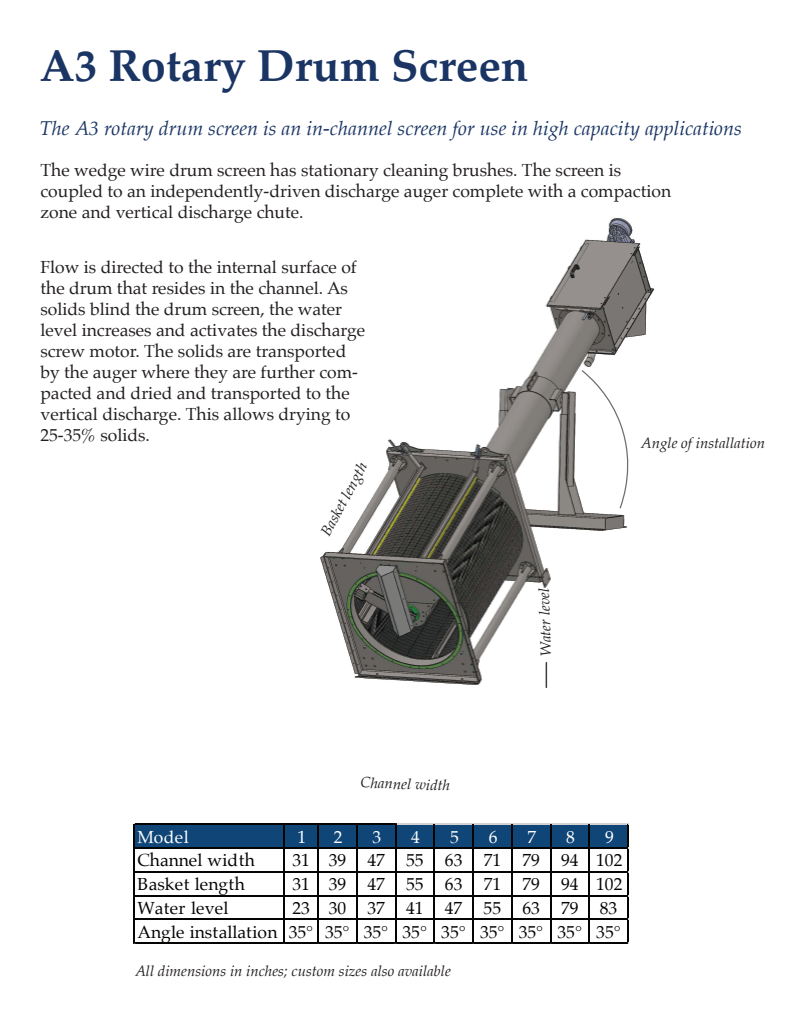
<style>
.page{position:relative;width:810px;height:1035px;background:#fff}
.page>*{position:absolute;margin:0;border:0;box-sizing:border-box;transform-origin:0 0}
.t1{font:700 45px "Palatino";color:#1a3564}
.t2{font:italic 20px "Palatino";color:#1a3564}
.t3{font:17.5px/21px "Palatino";color:#231f20}
.t4{font:17.5px/23.8px "Palatino";color:#040503;text-align:right}
.t5{font:17.5px "Palatino";letter-spacing:.025em;color:#fff}
.t6{font:italic 15px "Palatino";color:#231f20}
</style>
<div class="page">
<img style="left:320px;top:218px;width:335px;height:470px">
<hr style="left:134px;top:824px;width:495px;height:1px;background:#d4d3d3">
<div style="left:135px;top:825px;width:494px;height:24px;background:#0f4577"></div>
<hr style="left:135px;top:824px;width:261px;height:1px;background:#040503">
<hr style="left:135px;top:848px;width:494px;height:1px;background:#040503">
<hr style="left:135px;top:871px;width:494px;height:1px;background:#040503">
<hr style="left:135px;top:895px;width:494px;height:1px;background:#040503">
<hr style="left:135px;top:919px;width:494px;height:1px;background:#040503">
<hr style="left:134px;top:824px;width:1px;height:120px;background:#040503">
<hr style="left:284px;top:825px;width:1px;height:119px;background:#040503">
<hr style="left:318px;top:825px;width:1px;height:119px;background:#040503">
<hr style="left:356px;top:825px;width:2px;height:119px;background:#040503">
<hr style="left:395px;top:825px;width:1px;height:119px;background:#040503">
<hr style="left:434px;top:824px;width:1px;height:120px;background:#040503">
<hr style="left:472px;top:824px;width:2px;height:120px;background:#040503">
<hr style="left:511px;top:824px;width:2px;height:120px;background:#040503">
<hr style="left:550px;top:824px;width:1px;height:120px;background:#040503">
<hr style="left:589px;top:824px;width:1px;height:120px;background:#040503">
<hr style="left:135px;top:942px;width:494px;height:2px;background:#040503">
<hr style="left:628px;top:824px;width:1px;height:120px;background:#040503">
<svg style="left:580px;top:369px;width:56px;height:141px"></svg>
<svg style="left:546px;top:662px;width:1px;height:26px"></svg>
<h1 class="t1" style="left:40px;top:28px;width:490px">A3 Rotary Drum Screen</h1>
<p class="t2" style="left:40px;top:111px;width:704px">The A3 rotary drum screen is an in-channel screen for use in high capacity applications</p>
<p class="t3" style="left:40px;top:160px;width:632px">The wedge wire drum screen has stationary cleaning brushes. The screen is coupled to an independently-driven discharge auger complete with a compaction zone and vertical discharge chute.</p>
<p class="t3" style="left:40px;top:256px;width:326px">Flow is directed to the internal surface of the drum that resides in the channel. As solids blind the drum screen, the water level increases and activates the discharge screw motor. The solids are transported by the auger where they are further com&shy;pacted and dried and transported to the vertical discharge. This allows drying to 25-35% solids.</p>
<p class="t6" style="left:314px;top:529px;width:83px;rotate:-62deg">Basket length</p>
<p class="t6" style="left:534px;top:657px;width:70px;rotate:-92deg">Water level</p>
<p class="t6" style="left:641px;top:430px;width:126px">Angle of installation</p>
<p class="t6" style="left:361px;top:770px;width:91px;rotate:2deg">Channel width</p>
<p class="t5" style="left:138px;top:822px;width:53px">Model</p>
<p class="t5" style="left:298px;top:822px;width:10px">1</p>
<p class="t5" style="left:334px;top:822px;width:10px">2</p>
<p class="t5" style="left:372px;top:822px;width:10px">3</p>
<p class="t5" style="left:411px;top:822px;width:10px">4</p>
<p class="t5" style="left:450px;top:822px;width:10px">5</p>
<p class="t5" style="left:489px;top:822px;width:10px">6</p>
<p class="t5" style="left:528px;top:822px;width:10px">7</p>
<p class="t5" style="left:566px;top:822px;width:10px">8</p>
<p class="t5" style="left:605px;top:822px;width:10px">9</p>
<p class="t4" style="left:138px;top:848px;width:119px">Channel width</p>
<p class="t4" style="left:292px;top:848px;width:331px">31 39 47 55 63 71 79 94 102</p>
<p class="t4" style="left:137px;top:872px;width:109px">Basket length</p>
<p class="t4" style="left:292px;top:872px;width:331px">31 39 47 55 63 71 79 94 102</p>
<p class="t4" style="left:137px;top:896px;width:93px">Water level</p>
<p class="t4" style="left:138px;top:896px;width:485px">23 30 37 41 47 55 63 79 83<br>Angle installation 35° 35° 35° 35° 35° 35° 35° 35° 35°</p>
<p class="t6" style="left:135px;top:958px;width:317px">All dimensions in inches; custom sizes also available</p>
</div>
